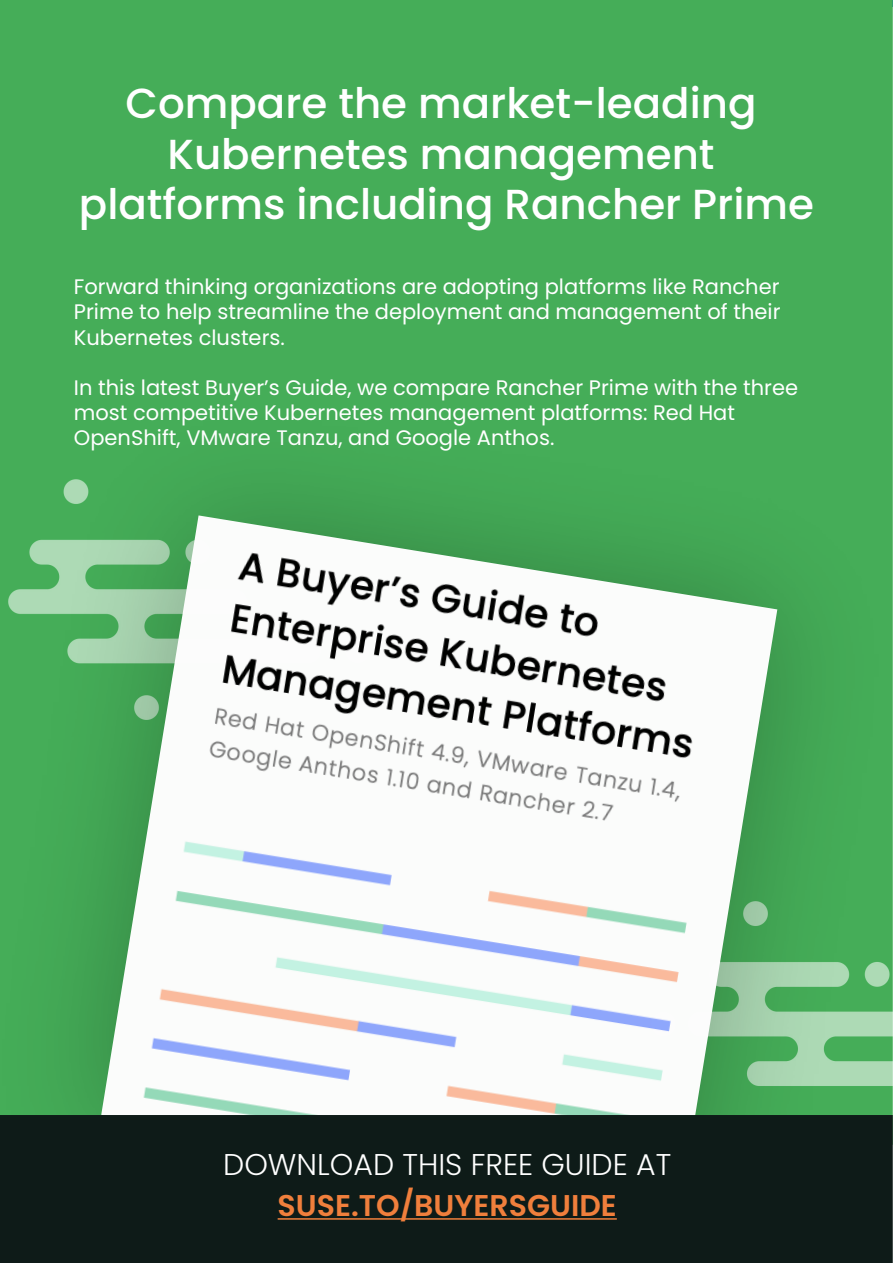
<style>
.page{position:relative;width:893px;height:1263px;background:#fff}
.page>*{position:absolute;margin:0;border:0;box-sizing:border-box;transform-origin:0 0}
.t1{font:500 42px/50.4px "Poppins";color:#fff;text-align:center}
.t2{font:300 30px "Poppins";color:#fff}
.t3{font:600 30px "Poppins";color:#f07f3c}
.t4{font:21px/25.2px "Poppins";color:#fff;text-align:justify}
</style>
<div class="page">
<div style="left:0;top:0;width:893px;height:354px;background:#45ad58"></div>
<img style="left:0;top:354px;width:893px;height:761px">
<img style="left:101px;top:515px;width:676px;height:600px">
<div style="left:0;top:1115px;width:893px;height:148px;background:#0e1b18"></div>
<hr style="left:278px;top:1218px;width:339px;height:2px;background:#f07f3c">
<h1 class="t1" style="left:79px;top:79px;width:737px">Compare the market-leading<br>Kubernetes management platforms including Rancher Prime</h1>
<p class="t4" style="left:74px;top:274px;width:708px">Forward thinking organizations are adopting platforms like Rancher Prime to help streamline the deployment and management of their Kubernetes clusters.</p>
<p class="t4" style="left:74px;top:375px;width:726px;text-align:left">In this latest Buyer’s Guide, we compare Rancher Prime with the three most competitive Kubernetes management platforms: Red Hat<br>OpenShift, VMware Tanzu, and Google Anthos.</p>
<h2 class="t2" style="left:223px;top:1147px;width:450px">DOWNLOAD THIS FREE GUIDE AT</h2>
<h2 class="t3" style="left:278px;top:1188px;width:341px">SUSE.TO/BUYERSGUIDE</h2>
</div>
